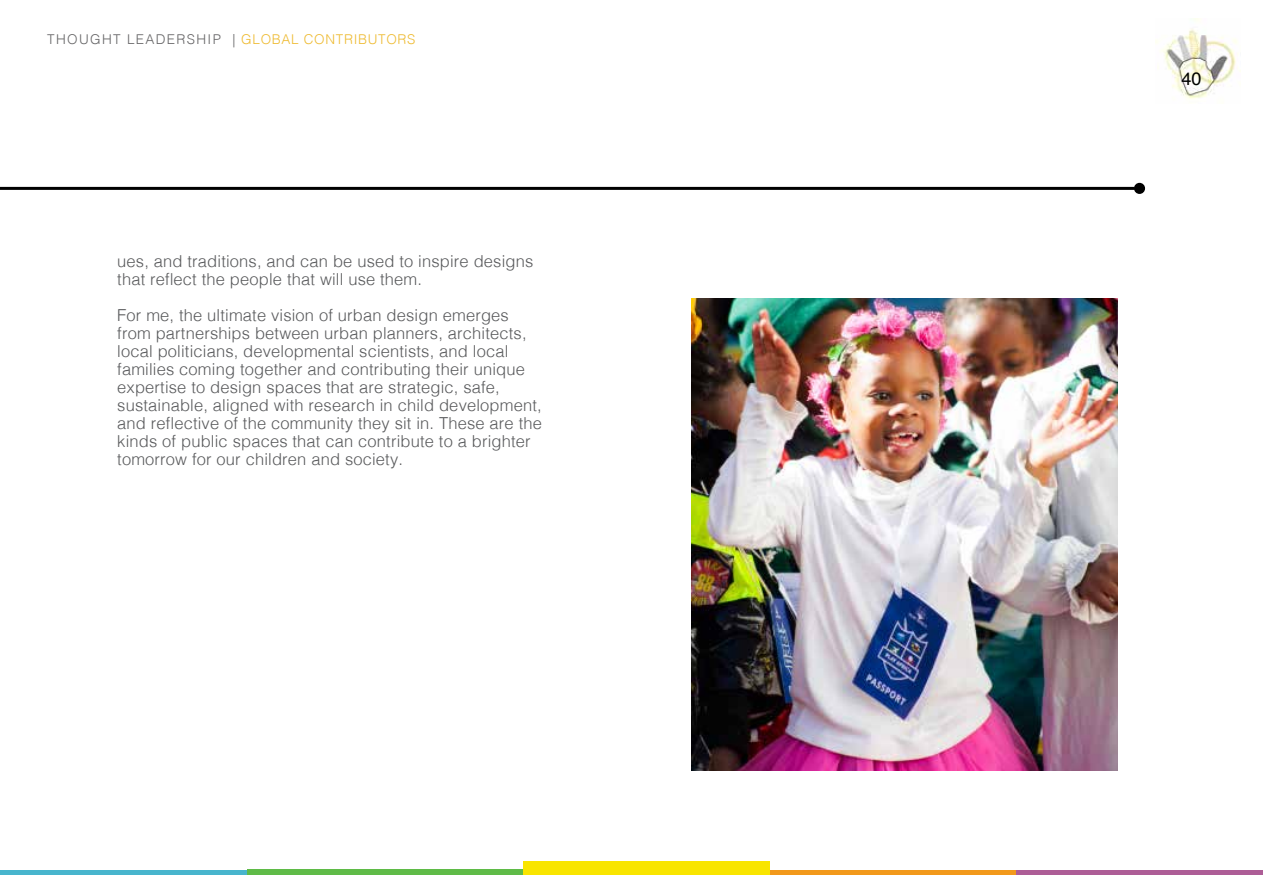
<style>
.page{position:relative;width:1263px;height:893px;background:#fff}
.page>*{position:absolute;margin:0;border:0;box-sizing:border-box;transform-origin:0 0}
.t1{font:18px "Helvetica";color:#000}
.t2{font:300 16.5px/18px "Helvetica";letter-spacing:.01em;color:#58595b}
.t3{font:300 13.5px "Helvetica";letter-spacing:.05em;color:#414042}
.s1{color:#eaaa00}
</style>
<div class="page">
<div style="left:0;top:870px;width:247px;height:5px;background:#48b5cd"></div>
<div style="left:247px;top:870px;width:276px;height:5px;background:#5fbb48"></div>
<div style="left:523px;top:861px;width:247px;height:14px;background:#f9e500"></div>
<div style="left:770px;top:870px;width:247px;height:5px;background:#f2991b"></div>
<div style="left:1017px;top:870px;width:246px;height:5px;background:#ad5d96"></div>
<img style="left:1156px;top:18px;width:81px;height:81px">
<hr style="left:0;top:187px;width:1135px;height:3px;background:#000">
<div style="left:1136px;top:185px;width:7px;height:7px;background:#000;border-radius:50%"></div>
<div style="left:1134px;top:183px;width:11px;height:11px;border:4px solid #000;border-radius:50%"></div>
<img style="left:692px;top:298px;width:425px;height:472px">
<p class="t3" style="left:47px;top:28px;width:370px">THOUGHT LEADERSHIP | <span class="s1">GLOBAL CONTRIBUTORS</span></p>
<p class="t2" style="left:117px;top:251px;width:418px">ues, and traditions, and can be used to inspire designs that reflect the people that will use them.</p>
<p class="t2" style="left:117px;top:305px;width:426px">For me, the ultimate vision of urban design emerges from partnerships between urban planners, architects, local politicians, developmental scientists, and local families coming together and contributing their unique expertise to design spaces that are strategic, safe, sustainable, aligned with research in child development, and reflective of the community they sit in. These are the kinds of public spaces that can contribute to a brighter tomorrow for our children and society.</p>
<p class="t1" style="left:1181px;top:64px;width:22px">40</p>
</div>
